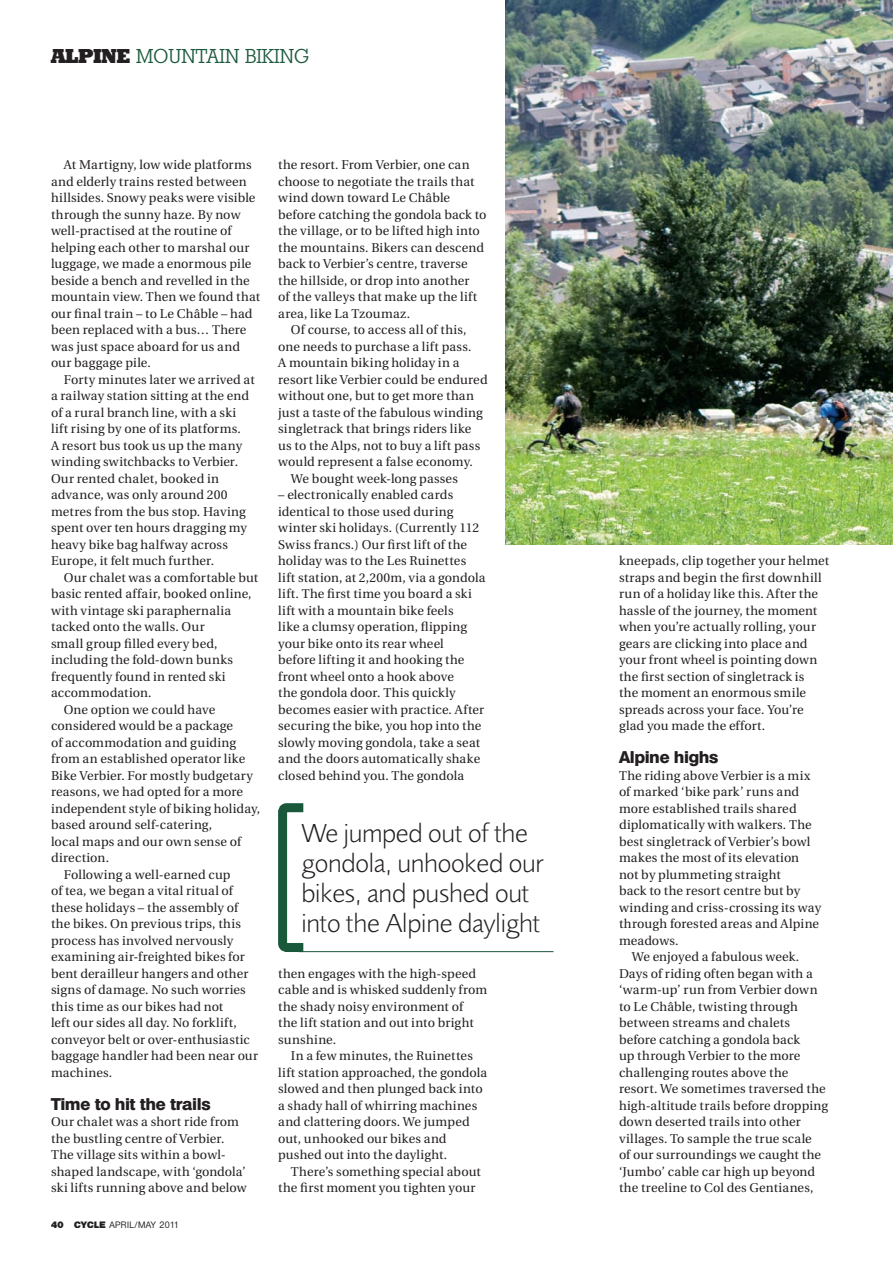
<style>
.page{position:relative;width:893px;height:1263px;background:#fff}
.page>*{position:absolute;margin:0;border:0;box-sizing:border-box;transform-origin:0 0}
.CallOut{font:300 27px/30px "Foundry Sans";letter-spacing:-.02em;color:#231f20}
._1stPara{font:300 19.5px "Stafford";color:#19583b}
._2ndPara{font:800 16.5px "Olympia";letter-spacing:.005em;color:#231f20}
._2ndPara-2{font:12.75px/16.5px "Utopia";letter-spacing:.01em;color:#231f20}
.t1{font:500 9px "Olympia";letter-spacing:.05em;color:#231f20}
.s1{font-weight:800;color:#231f20}
.s2{font-weight:800}
</style>
<div class="page">
<div style="left:50px;top:42px;width:250px;height:29px;border:2px solid #fff;border-radius:4px"></div>
<img style="left:505px;top:0;width:388px;height:545px">
<hr style="left:299px;top:951px;width:254px;height:1px;background:#19583b">
<svg style="left:278px;top:803px;width:34px;height:150px"></svg>
<p class="_1stPara" style="left:51px;top:44px;width:259px"><span class="s1">ALPINE</span> MOUNTAIN BIKING</p>
<p class="_2ndPara-2" style="left:51px;top:157px;width:211px;text-indent:13px">At Martigny, low wide platforms and elderly trains rested between hillsides. Snowy peaks were visible through the sunny haze. By now well-practised at the routine of helping each other to marshal our luggage, we made a enormous pile beside a bench and revelled in the mountain view. Then we found that our final train – to Le Châble – had been replaced with a bus… There was just space aboard for us and our baggage pile.</p>
<p class="_2ndPara-2" style="left:51px;top:371px;width:205px;text-indent:13px">Forty minutes later we arrived at a railway station sitting at the end of a rural branch line, with a ski lift rising by one of its platforms.<br>A resort bus took us up the many winding switchbacks to Verbier.<br>Our rented chalet, booked in advance, was only around 200 metres from the bus stop. Having spent over ten hours dragging my heavy bike bag halfway across<br>Europe, it felt much further.</p>
<p class="_2ndPara-2" style="left:51px;top:569px;width:209px;text-indent:13px">Our chalet was a comfortable but basic rented affair, booked online, with vintage ski paraphernalia tacked onto the walls. Our<br>small group filled every bed, including the fold-down bunks frequently found in rented ski accommodation.</p>
<p class="_2ndPara-2" style="left:51px;top:701px;width:211px;text-indent:13px">One option we could have considered would be a package<br>of accommodation and guiding from an established operator like<br>Bike Verbier. For mostly budgetary reasons, we had opted for a more independent style of biking holiday, based around self-catering,<br>local maps and our own sense of direction.</p>
<p class="_2ndPara-2" style="left:51px;top:866px;width:209px;text-indent:13px">Following a well-earned cup<br>of tea, we began a vital ritual of these holidays – the assembly of the bikes. On previous trips, this process has involved nervously examining air-freighted bikes for bent derailleur hangers and other signs of damage. No such worries this time as our bikes had not<br>left our sides all day. No forklift, conveyor belt or over-enthusiastic baggage handler had been near our machines.</p>
<p class="_2ndPara" style="left:51px;top:1094px;width:161px">Time to hit the trails</p>
<p class="_2ndPara-2" style="left:51px;top:1114px;width:197px">Our chalet was a short ride from the bustling centre of Verbier.<br>The village sits within a bowl&shy;shaped landscape, with ‘gondola’ ski lifts running above and below</p>
<p class="t1" style="left:51px;top:1219px;width:130px"><span class="s2">40 CYCLE</span> APRIL/MAY 2011</p>
<p class="_2ndPara-2" style="left:278px;top:157px;width:210px">the resort. From Verbier, one can choose to negotiate the trails that wind down toward Le Châble before catching the gondola back to the village, or to be lifted high into the mountains. Bikers can descend back to Verbier’s centre, traverse the hillside, or drop into another<br>of the valleys that make up the lift area, like La Tzoumaz.</p>
<p class="_2ndPara-2" style="left:278px;top:322px;width:211px;text-indent:13px">Of course, to access all of this, one needs to purchase a lift pass.<br>A mountain biking holiday in a resort like Verbier could be endured without one, but to get more than just a taste of the fabulous winding singletrack that brings riders like us to the Alps, not to buy a lift pass would represent a false economy.</p>
<p class="_2ndPara-2" style="left:291px;top:470px;width:168px">We bought week-long passes</p>
<p class="_2ndPara-2" style="left:278px;top:487px;width:209px">– electronically enabled cards identical to those used during winter ski holidays. (Currently 112<br>Swiss francs.) Our first lift of the holiday was to the Les Ruinettes lift station, at 2,200m, via a gondola lift. The first time you board a ski lift with a mountain bike feels<br>like a clumsy operation, flipping your bike onto its rear wheel<br>before lifting it and hooking the front wheel onto a hook above<br>the gondola door. This quickly becomes easier with practice. After securing the bike, you hop into the slowly moving gondola, take a seat and the doors automatically shake closed behind you. The gondola</p>
<p class="CallOut" style="left:301px;top:817px;width:244px">We jumped out of the gondola, unhooked our bikes, and pushed out into the Alpine daylight</p>
<p class="_2ndPara-2" style="left:278px;top:965px;width:211px">then engages with the high-speed cable and is whisked suddenly from the shady noisy environment of<br>the lift station and out into bright sunshine.</p>
<p class="_2ndPara-2" style="left:278px;top:1048px;width:211px;text-indent:13px">In a few minutes, the Ruinettes lift station approached, the gondola slowed and then plunged back into a shady hall of whirring machines and clattering doors. We jumped out, unhooked our bikes and pushed out into the daylight.</p>
<p class="_2ndPara-2" style="left:278px;top:1163px;width:204px;text-indent:13px">There’s something special about the first moment you tighten your</p>
<p class="_2ndPara-2" style="left:619px;top:553px;width:212px">kneepads, clip together your helmet straps and begin the first downhill run of a holiday like this. After the hassle of the journey, the moment when you’re actually rolling, your gears are clicking into place and your front wheel is pointing down the first section of singletrack is<br>the moment an enormous smile spreads across your face. You’re glad you made the effort.</p>
<p class="_2ndPara" style="left:619px;top:748px;width:101px">Alpine highs</p>
<p class="_2ndPara-2" style="left:619px;top:767px;width:204px">The riding above Verbier is a mix of marked ‘bike park’ runs and more established trails shared diplomatically with walkers. The best singletrack of Verbier’s bowl makes the most of its elevation not by plummeting straight<br>back to the resort centre but by winding and criss-crossing its way through forested areas and Alpine meadows.</p>
<p class="_2ndPara-2" style="left:619px;top:949px;width:211px;text-indent:13px">We enjoyed a fabulous week.<br>Days of riding often began with a ‘warm-up’ run from Verbier down to Le Châble, twisting through between streams and chalets before catching a gondola back<br>up through Verbier to the more challenging routes above the resort. We sometimes traversed the high-altitude trails before dropping down deserted trails into other villages. To sample the true scale<br>of our surroundings we caught the ‘Jumbo’ cable car high up beyond the treeline to Col des Gentianes,</p>
</div>
